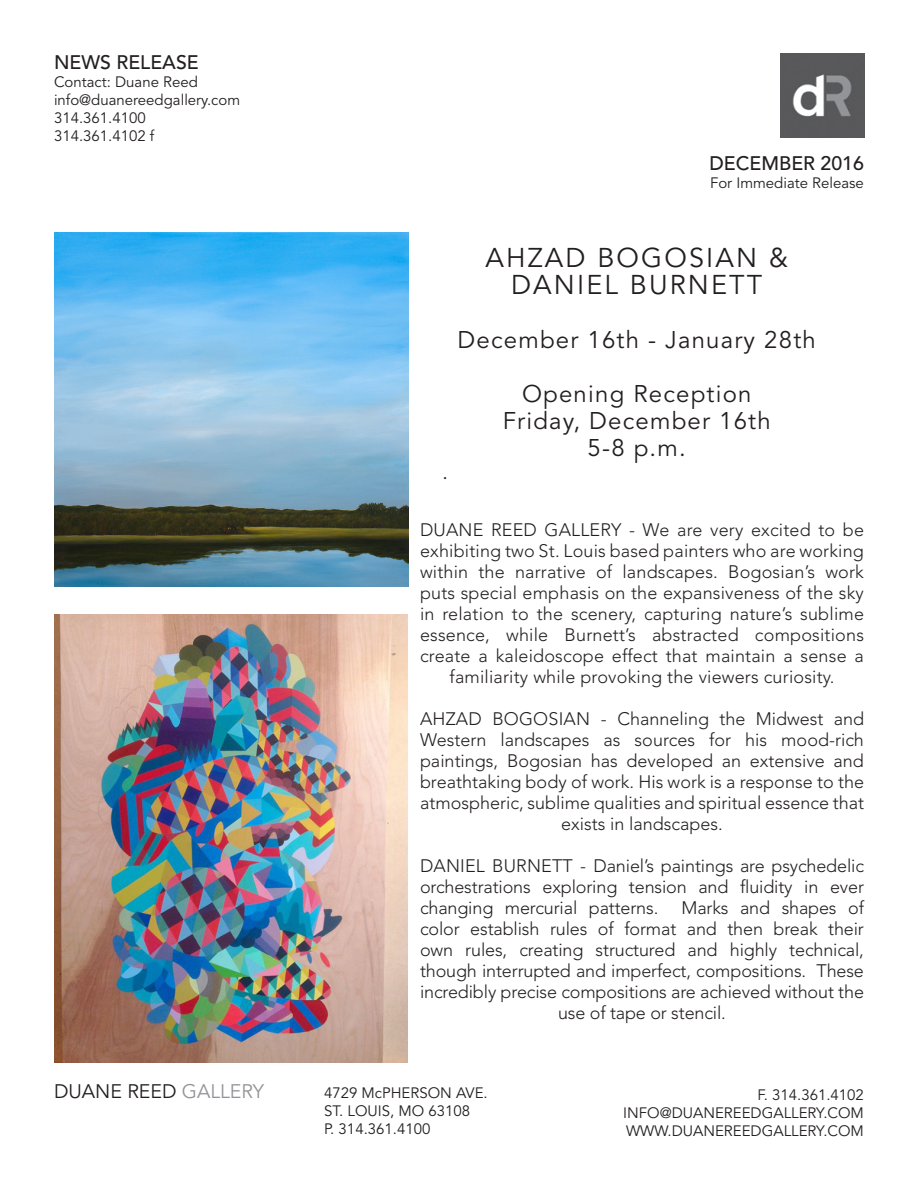
<style>
.page{position:relative;width:918px;height:1188px;background:#fff}
.page>*{position:absolute;margin:0;border:0;box-sizing:border-box;transform-origin:0 0}
.t1{font:27px "Avenir";letter-spacing:.08em;color:#231f20}
.t2{font:24px "Avenir";letter-spacing:.05em;color:#231f20}
.t3{font:500 19.5px "Avenir";color:#231f20}
.t4{font:19.5px "Avenir";color:#231f20}
.t5{font:300 18px/21px "Avenir";color:#231f20;text-align:center}
.t6{font:15px "Avenir";color:#231f20}
.s1{color:#939498}
</style>
<div class="page">
<img style="left:781px;top:54px;width:83px;height:83px">
<img style="left:54px;top:233px;width:354px;height:354px">
<img style="left:54px;top:614px;width:354px;height:449px">
<p class="t3" style="left:54px;top:51px;width:146px">NEWS RELEASE</p>
<p class="t6" style="left:54px;top:73px;width:145px">Contact: Duane Reed</p>
<p class="t6" style="left:54px;top:91px;width:188px">info@duanereedgallery.com</p>
<p class="t6" style="left:54px;top:109px;width:93px">314.361.4100</p>
<p class="t6" style="left:54px;top:127px;width:102px">314.361.4102 f</p>
<p class="t3" style="left:709px;top:152px;width:156px">DECEMBER 2016</p>
<p class="t6" style="left:710px;top:174px;width:155px">For Immediate Release</p>
<p class="t4" style="left:442px;top:461px;width:7px">.</p>
<p class="t1" style="left:485px;top:242px;width:304px">Ahzad bogosian &amp;</p>
<p class="t1" style="left:511px;top:269px;width:253px">dani el burnett</p>
<p class="t2" style="left:458px;top:325px;width:360px">December 16th - January 28th</p>
<p class="t2" style="left:522px;top:379px;width:231px">Opening Reception</p>
<p class="t2" style="left:503px;top:406px;width:270px">Friday, December 16th</p>
<p class="t2" style="left:588px;top:433px;width:100px">5-8 p.m.</p>
<p class="t5" style="left:420px;top:519px;width:446px">DUANE REED GALLERY - We are very excited to be exhibiting two St. Louis based painters who are working within the narrative of landscapes. Bogosian’s work puts special emphasis on the expansiveness of the sky in relation to the scenery, capturing nature’s sublime essence, while Burnett’s abstracted compositions create a kaleidoscope effect that maintain a sense a familiarity while provoking the viewers curiosity.</p>
<p class="t5" style="left:420px;top:708px;width:446px">AHZAD BOGOSIAN - Channeling the Midwest and Western landscapes as sources for his mood-rich paintings, Bogosian has developed an extensive and breathtaking body of work. His work is a response to the atmospheric, sublime qualities and spiritual essence that exists in landscapes.</p>
<p class="t5" style="left:420px;top:855px;width:446px;text-align:justify">DANIEL BURNETT - Daniel’s paintings are psychedelic orchestrations exploring tension and fluidity in ever changing mercurial patterns.</p>
<p class="t5" style="left:682px;top:897px;width:184px">Marks and shapes of</p>
<p class="t5" style="left:420px;top:918px;width:445px">color establish rules of format and then break their</p>
<p class="t5" style="left:420px;top:939px;width:445px">own rules, creating structured and highly technical,</p>
<p class="t5" style="left:420px;top:960px;width:446px">though interrupted and imperfect, compositions. These</p>
<p class="t5" style="left:420px;top:981px;width:446px">incredibly precise compositions are achieved without the</p>
<p class="t5" style="left:558px;top:1002px;width:169px">use of tape or stencil.</p>
<p class="t4" style="left:54px;top:1080px;width:212px">DUANE REE D <span class="s1">GALLE RY</span></p>
<p class="t6" style="left:324px;top:1084px;width:107px">4729 McPHERSON</p>
<p class="t6" style="left:456px;top:1084px;width:33px">AVE.</p>
<p class="t6" style="left:54px;top:1102px;width:42px">ST</p>
<p class="t6" style="left:339px;top:1102px;width:19px">. LOU</p>
<p class="t6" style="left:378px;top:1102px;width:94px">IS, MO 63108</p>
<p class="t6" style="left:324px;top:1120px;width:108px">P. 314.361.4100</p>
<p class="t6" style="left:758px;top:1086px;width:108px">F. 314.361.4102</p>
<p class="t6" style="left:623px;top:1104px;width:242px">IN FO@DUANE REEDGALLE RY.COM</p>
<p class="t6" style="left:626px;top:1122px;width:239px">WWW.DUANE REE DGALLE RY.COM</p>
</div>
